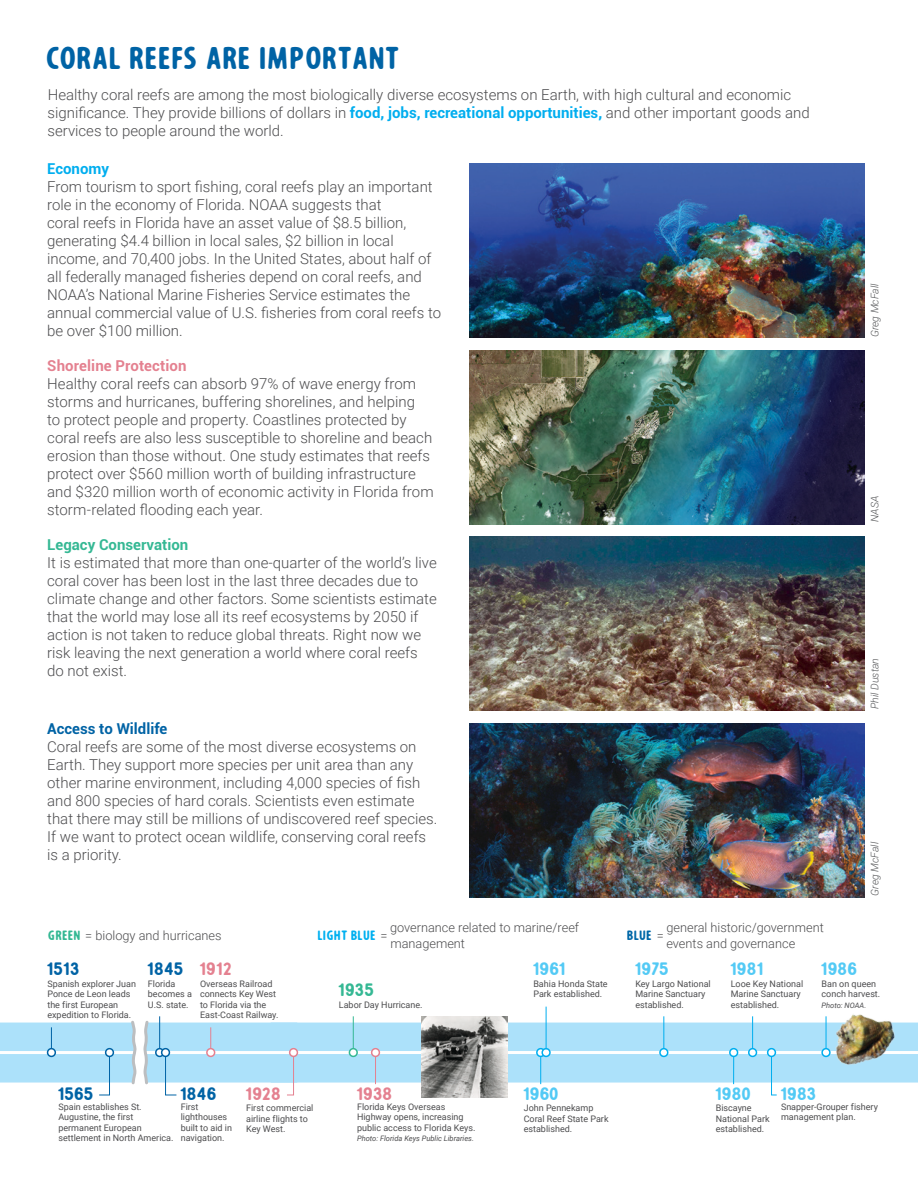
<style>
.page{position:relative;width:918px;height:1188px;background:#fff}
.page>*{position:absolute;margin:0;border:0;box-sizing:border-box;transform-origin:0 0}
.t1{font:31.5px "Roaster Original";color:#0063a5}
.t2{font:18px "Roaster Original";color:#53caf5}
.t3{font:18px "Roaster Original";color:#0063a5}
.t4{font:18px "Roaster Original";color:#e48190}
.t5{font:18px "Roaster Original";color:#35b894}
.t6{font:300 15px/18px "Roboto";color:#4d4d4f}
.t7{font:700 15px "Roboto";letter-spacing:.005em;color:#e48190}
.t8{font:700 15px "Roboto";color:#35b894}
.t9{font:700 15px "Roboto";color:#0063a5}
.t10{font:700 15px "Roboto";color:#00aeef}
.t11{font:13.5px "Roaster Original";color:#00b0f0}
.t12{font:13.5px "Roaster Original";color:#0068a8}
.t13{font:300 12.75px/15.3px "Roboto";color:#4d4d4f}
.t14{font:italic 300 10.5px "Roboto";color:#57585a}
.t15{font:9px/10.5px "Roboto";color:#4d4d4f}
.t16{font:italic 7.5px "Roboto";color:#4d4d4f}
.s1{font-weight:700;color:#00aeef}
.s2{font-family:"Roaster Original";font-weight:400;font-size:13.5px;color:#35b894}
.s3{font-family:"Roboto";font-weight:300;font-size:12.75px;color:#4d4d4f}
</style>
<div class="page">
<div style="left:271px;top:1023px;width:647px;height:60px;background:#ace1fa"></div>
<hr style="left:279px;top:1051px;width:639px;height:3px;background:#fff">
<div style="left:146px;top:1023px;width:151px;height:60px;background:#ace1fa"></div>
<hr style="left:146px;top:1051px;width:151px;height:3px;background:#fff">
<div style="left:0;top:1023px;width:134px;height:60px;background:#ace1fa"></div>
<hr style="left:0;top:1051px;width:134px;height:3px;background:#fff">
<svg style="left:129px;top:1020px;width:21px;height:65px"></svg>
<div style="left:47px;top:1048px;width:9px;height:9px;border:2px solid #0063a5;border-radius:50%"></div>
<svg style="left:51px;top:1027px;width:1px;height:22px"></svg>
<div style="left:536px;top:1048px;width:9px;height:9px;border:2px solid #00aeef;border-radius:50%"></div>
<div style="left:289px;top:1048px;width:9px;height:9px;border:2px solid #e48190;border-radius:50%"></div>
<svg style="left:540px;top:1057px;width:1px;height:27px"></svg>
<svg style="left:771px;top:1053px;width:6px;height:43px"></svg>
<svg style="left:286px;top:1056px;width:8px;height:40px"></svg>
<div style="left:105px;top:1048px;width:9px;height:9px;border:2px solid #0063a5;border-radius:50%"></div>
<svg style="left:98px;top:1056px;width:12px;height:40px"></svg>
<div style="left:155px;top:1048px;width:9px;height:9px;border:2px solid #0063a5;border-radius:50%"></div>
<hr style="left:159px;top:1016px;width:1px;height:33px;background:#0063a5">
<div style="left:161px;top:1048px;width:9px;height:9px;border:2px solid #0063a5;border-radius:50%"></div>
<svg style="left:165px;top:1056px;width:12px;height:40px"></svg>
<svg style="left:375px;top:1057px;width:1px;height:27px"></svg>
<svg style="left:210px;top:1027px;width:1px;height:21px"></svg>
<div style="left:206px;top:1048px;width:9px;height:9px;border:2px solid #e48190;border-radius:50%"></div>
<div style="left:371px;top:1048px;width:9px;height:9px;border:2px solid #e48190;border-radius:50%"></div>
<div style="left:542px;top:1049px;width:8px;height:7px;background:#fff;border-radius:50%"></div>
<div style="left:541px;top:1048px;width:10px;height:9px;border:2px solid #00aeef;border-radius:50%"></div>
<hr style="left:546px;top:1007px;width:1px;height:42px;background:#00aeef">
<hr style="left:663px;top:1016px;width:1px;height:37px;background:#00aeef">
<div style="left:660px;top:1049px;width:8px;height:7px;background:#fff;border-radius:50%"></div>
<div style="left:659px;top:1048px;width:9px;height:9px;border:2px solid #00aeef;border-radius:50%"></div>
<hr style="left:752px;top:1016px;width:1px;height:37px;background:#00aeef">
<div style="left:729px;top:1048px;width:9px;height:9px;border:2px solid #00aeef;border-radius:50%"></div>
<div style="left:821px;top:1048px;width:10px;height:9px;border:2px solid #00aeef;border-radius:50%"></div>
<div style="left:768px;top:1049px;width:7px;height:7px;background:#fff;border-radius:50%"></div>
<div style="left:767px;top:1048px;width:9px;height:9px;border:2px solid #00aeef;border-radius:50%"></div>
<svg style="left:733px;top:1056px;width:1px;height:28px"></svg>
<div style="left:349px;top:1048px;width:9px;height:9px;border:2px solid #35b894;border-radius:50%"></div>
<hr style="left:353px;top:1016px;width:1px;height:33px;background:#35b894">
<div style="left:749px;top:1049px;width:7px;height:7px;background:#fff;border-radius:50%"></div>
<div style="left:748px;top:1048px;width:9px;height:9px;border:2px solid #00aeef;border-radius:50%"></div>
<img style="left:422px;top:1017px;width:85px;height:80px">
<img style="left:825px;top:1014px;width:78px;height:51px">
<img style="left:470px;top:723px;width:394px;height:174px">
<img style="left:470px;top:537px;width:394px;height:174px">
<img style="left:470px;top:350px;width:394px;height:174px">
<img style="left:470px;top:164px;width:394px;height:174px">
<h1 class="t1" style="left:47px;top:36px;width:355px">CORAL REEFS ARE IMPORTANT</h1>
<p class="t6" style="left:47px;top:85px;width:764px">Healthy coral reefs are among the most biologically diverse ecosystems on Earth, with high cultural and economic significance. They provide billions of dollars in <span class="s1">food, jobs, recreational opportunities,</span> and other important goods and services to people around the world.</p>
<h2 class="t10" style="left:47px;top:158px;width:63px">Economy</h2>
<p class="t6" style="left:47px;top:177px;width:395px">From tourism to sport fishing, coral reefs play an important role in the economy of Florida. NOAA suggests that<br>coral reefs in Florida have an asset value of $8.5 billion, generating $4.4 billion in local sales, $2 billion in local income, and 70,400 jobs. In the United States, about half of all federally managed fisheries depend on coral reefs, and NOAA’s National Marine Fisheries Service estimates the annual commercial value of U.S. fisheries from coral reefs to be over $100 million.</p>
<h2 class="t7" style="left:47px;top:355px;width:141px">Shoreline Protection</h2>
<p class="t6" style="left:47px;top:374px;width:388px">Healthy coral reefs can absorb 97% of wave energy from storms and hurricanes, buffering shorelines, and helping<br>to protect people and property. Coastlines protected by coral reefs are also less susceptible to shoreline and beach erosion than those without. One study estimates that reefs protect over $560 million worth of building infrastructure and $320 million worth of economic activity in Florida from storm-related flooding each year.</p>
<h2 class="t8" style="left:47px;top:534px;width:143px">Legacy Conservation</h2>
<p class="t6" style="left:47px;top:554px;width:391px">It is estimated that more than one-quarter of the world’s live coral cover has been lost in the last three decades due to climate change and other factors. Some scientists estimate that the world may lose all its reef ecosystems by 2050 if action is not taken to reduce global threats. Right now we risk leaving the next generation a world where coral reefs do not exist.</p>
<h2 class="t9" style="left:47px;top:718px;width:122px">Access to Wildlife</h2>
<p class="t6" style="left:47px;top:737px;width:392px">Coral reefs are some of the most diverse ecosystems on Earth. They support more species per unit area than any other marine environment, including 4,000 species of fish and 800 species of hard corals. Scientists even estimate that there may still be millions of undiscovered reef species.<br>If we want to protect ocean wildlife, conserving coral reefs is a priority.</p>
<p class="t13" style="left:390px;top:920px;width:191px">governance related to marine/reef management</p>
<p class="t13" style="left:666px;top:920px;width:159px">general historic/government events and governance</p>
<p class="t13" style="left:49px;top:927px;width:174px"><span class="s2">GREEN</span> = biology and hurricanes</p>
<p class="t11" style="left:318px;top:926px;width:71px">LIGHT BLUE <span class="s3">=</span></p>
<p class="t12" style="left:628px;top:926px;width:38px">BLUE <span class="s3">=</span></p>
<p class="t14" style="left:867px;top:337px;width:55px;rotate:-90deg">Greg McFall</p>
<p class="t14" style="left:867px;top:522px;width:28px;rotate:-90deg">NASA</p>
<p class="t14" style="left:867px;top:709px;width:53px;rotate:-90deg">Phil Dustan</p>
<p class="t14" style="left:867px;top:896px;width:55px;rotate:-90deg">Greg McFall</p>
<p class="t3" style="left:47px;top:957px;width:34px">1513</p>
<p class="t15" style="left:47px;top:978px;width:90px">Spanish explorer Juan<br>Ponce de Leon leads the first European expedition to Florida.</p>
<p class="t3" style="left:148px;top:957px;width:38px">1845</p>
<p class="t15" style="left:148px;top:978px;width:46px">Florida becomes a<br>U.S. state.</p>
<p class="t4" style="left:200px;top:957px;width:34px">1912</p>
<p class="t15" style="left:200px;top:978px;width:80px">Overseas Railroad connects Key West to Florida via the<br>East-Coast Railway.</p>
<p class="t5" style="left:339px;top:977px;width:37px">1935</p>
<p class="t15" style="left:339px;top:999px;width:85px">Labor Day Hurricane.</p>
<p class="t3" style="left:181px;top:1081px;width:38px">1846</p>
<p class="t15" style="left:181px;top:1101px;width:53px">First lighthouses built to aid in navigation.</p>
<p class="t3" style="left:58px;top:1081px;width:37px">1565</p>
<p class="t15" style="left:58px;top:1101px;width:117px">Spain establishes St.<br>Augustine, the first permanent European settlement in North America.</p>
<p class="t4" style="left:246px;top:1081px;width:37px">1928</p>
<p class="t15" style="left:246px;top:1102px;width:69px">First commercial airline flights to<br>Key West.</p>
<p class="t4" style="left:357px;top:1081px;width:38px">1938</p>
<p class="t15" style="left:357px;top:1101px;width:120px">Florida Keys Overseas<br>Highway opens, increasing public access to Florida Keys.</p>
<p class="t16" style="left:357px;top:1133px;width:119px">Photo: Florida Keys Public Libraries.</p>
<p class="t2" style="left:533px;top:957px;width:35px">1961</p>
<p class="t15" style="left:533px;top:978px;width:76px">Bahia Honda State<br>Park established.</p>
<p class="t2" style="left:635px;top:957px;width:36px">1975</p>
<p class="t15" style="left:635px;top:978px;width:77px">Key Largo National<br>Marine Sanctuary established.</p>
<p class="t2" style="left:731px;top:957px;width:35px">1981</p>
<p class="t15" style="left:731px;top:978px;width:74px">Looe Key National<br>Marine Sanctuary established.</p>
<p class="t2" style="left:822px;top:957px;width:38px">1986</p>
<p class="t15" style="left:822px;top:978px;width:60px">Ban on queen conch harvest.</p>
<p class="t16" style="left:822px;top:1000px;width:46px">Photo: NOAA.</p>
<p class="t2" style="left:524px;top:1081px;width:37px">1960</p>
<p class="t15" style="left:524px;top:1102px;width:86px">John Pennekamp<br>Coral Reef State Park established.</p>
<p class="t2" style="left:716px;top:1081px;width:37px">1980</p>
<p class="t15" style="left:716px;top:1102px;width:55px">Biscayne<br>National Park established.</p>
<p class="t2" style="left:781px;top:1081px;width:38px">1983</p>
<p class="t15" style="left:781px;top:1101px;width:98px">Snapper-Grouper fishery management plan.</p>
</div>
